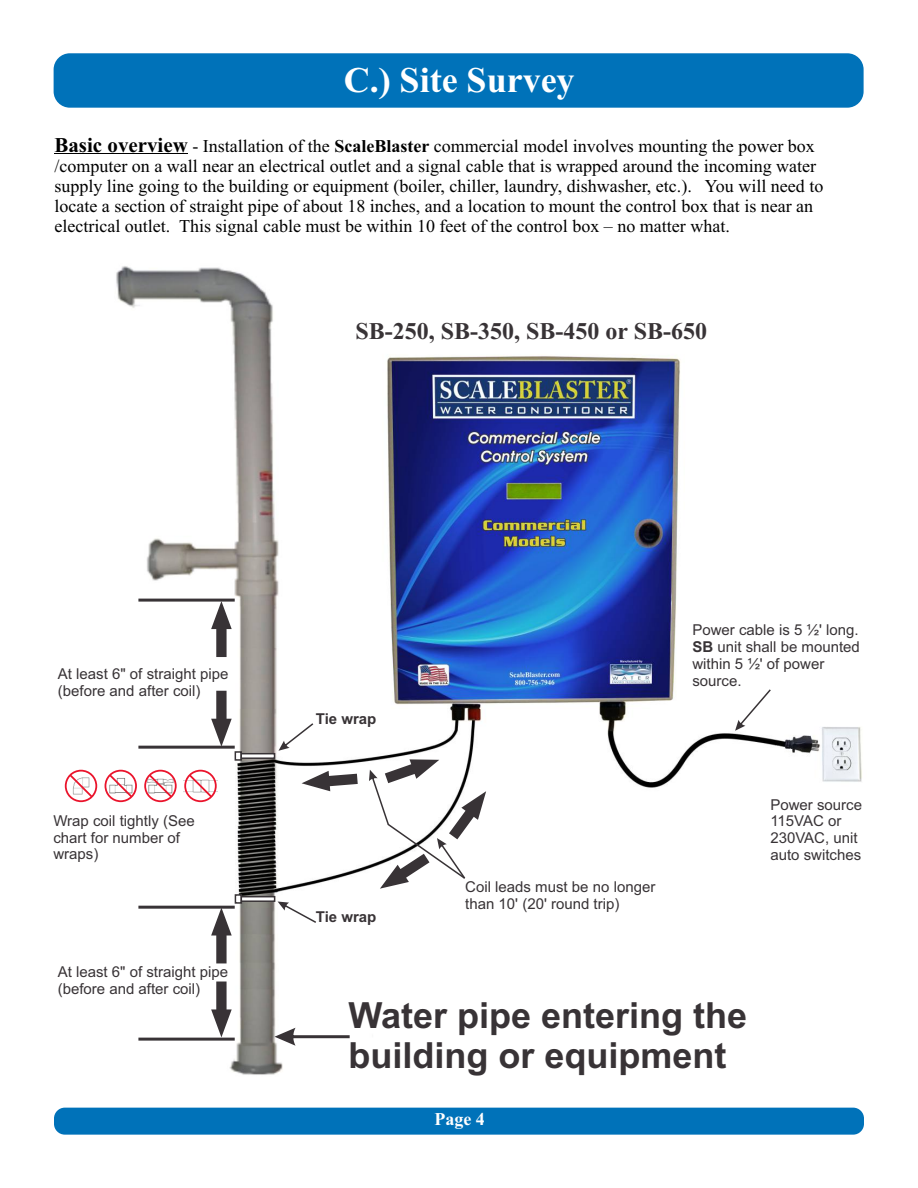
<style>
.page{position:relative;width:918px;height:1188px;background:#fff}
.page>*{position:absolute;margin:0;border:0;box-sizing:border-box;transform-origin:0 0}
.t1{font:700 36px/40.2px "Arial";color:#383336}
.t2{font:700 36px "Times New Roman";color:#fff}
.t3{font:700 24px "Times New Roman";color:#383336}
.t4{font:18px/20.1px "Times New Roman";color:#000}
.t5{font:700 18px "Times New Roman";color:#fff}
.t6{font:15px/16.8px "Arial";color:#383336}
.t7{font:700 15px "Arial";color:#383336}
.s1{font-weight:700;font-size:21px}
.s2{font-weight:700}
</style>
<div class="page">
<img style="left:116px;top:266px;width:746px;height:809px">
<div style="left:54px;top:1108px;width:810px;height:27px;background:#0072b9;border-radius:11px"></div>
<div style="left:54px;top:53px;width:810px;height:55px;background:#0072b9;border-radius:16px"></div>
<hr style="left:54px;top:153px;width:134px;height:1px;background:#000">
<svg style="left:735px;top:689px;width:36px;height:42px"></svg>
<svg style="left:369px;top:759px;width:117px;height:130px"></svg>
<svg style="left:302px;top:771px;width:56px;height:20px"></svg>
<svg style="left:211px;top:602px;width:21px;height:55px"></svg>
<svg style="left:211px;top:691px;width:102px;height:70px"></svg>
<svg style="left:211px;top:982px;width:21px;height:55px"></svg>
<svg style="left:211px;top:893px;width:105px;height:70px"></svg>
<svg style="left:275px;top:1028px;width:75px;height:18px"></svg>
<svg style="left:65px;top:770px;width:32px;height:32px"></svg>
<svg style="left:105px;top:770px;width:32px;height:32px"></svg>
<svg style="left:144px;top:770px;width:33px;height:32px"></svg>
<svg style="left:184px;top:770px;width:33px;height:32px"></svg>
<hr style="left:138px;top:599px;width:97px;height:3px;background:#383336">
<hr style="left:138px;top:746px;width:97px;height:3px;background:#383336">
<hr style="left:138px;top:906px;width:97px;height:3px;background:#383336">
<hr style="left:138px;top:1038px;width:97px;height:3px;background:#383336">
<h1 class="t2" style="left:344px;top:68px;width:232px">C.) Site Survey</h1>
<p class="t4" style="left:54px;top:137px;width:771px"><span class="s1">Basic overview</span> - Installation of the <span class="s2">ScaleBlaster</span> commercial model involves mounting the power box /computer on a wall near an electrical outlet and a signal cable that is wrapped around the incoming water supply line going to the building or equipment (boiler, chiller, laundry, dishwasher, etc.). You will need to locate a section of straight pipe of about 18 inches, and a location to mount the control box that is near an electrical outlet. This signal cable must be within 10 feet of the control box – no matter what.</p>
<h2 class="t3" style="left:355px;top:323px;width:353px">SB-250, SB-350, SB-450 or SB-650</h2>
<p class="t6" style="left:58px;top:667px;width:172px">At least 6" of straight pipe (before and after coil)</p>
<p class="t6" style="left:53px;top:814px;width:143px">Wrap coil tightly (See chart for number of wraps)</p>
<p class="t6" style="left:58px;top:965px;width:172px">At least 6" of straight pipe (before and after coil)</p>
<p class="t7" style="left:316px;top:713px;width:62px">Tie wrap</p>
<p class="t7" style="left:316px;top:911px;width:62px">Tie wrap</p>
<p class="t6" style="left:692px;top:623px;width:169px">Power cable is 5 ½' long.<br><span class="s2">SB</span> unit shall be mounted within 5 ½' of power source.</p>
<p class="t6" style="left:465px;top:880px;width:192px">Coil leads must be no longer than 10' (20' round trip)</p>
<p class="t6" style="left:770px;top:797px;width:93px">Power source<br>115VAC or<br>230VAC, unit auto switches</p>
<h1 class="t1" style="left:348px;top:998px;width:400px">Water pipe entering the building or equipment</h1>
<p class="t5" style="left:434px;top:1113px;width:52px">Page 4</p>
</div>
